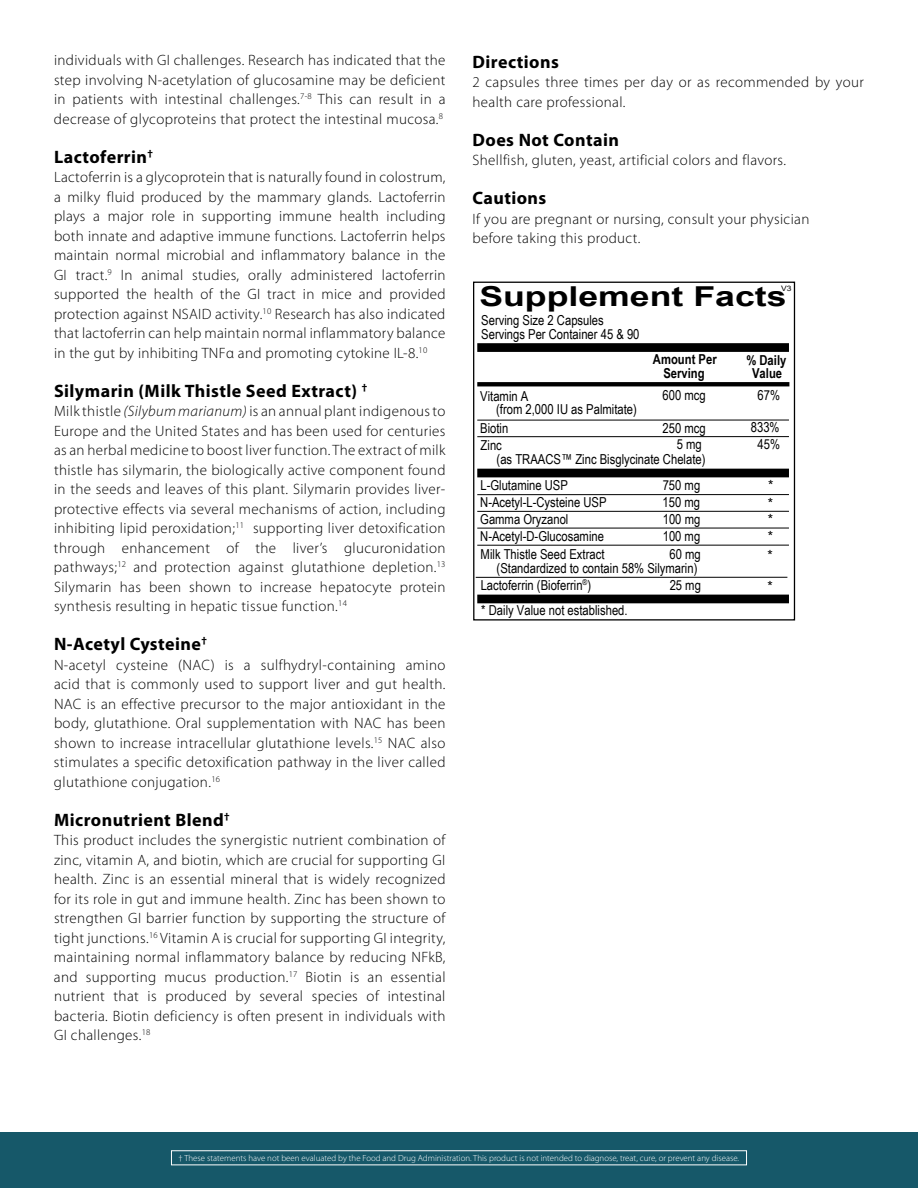
<style>
.page{position:relative;width:918px;height:1188px;background:#fff}
.page>*{position:absolute;margin:0;border:0;box-sizing:border-box;transform-origin:0 0}
.t1{font:700 27.45px "Arial";color:#000;scale:1.3 1}
.t2{font:700 18px "Myriad Pro";letter-spacing:.025em;color:#000}
.t3{font:300 15px/19.5px "Myriad Pro";letter-spacing:.025em;color:#000;text-align:justify}
.t4{font:13.65px/17.2px "Arial Narrow";color:#000}
.t5{font:700 13.65px/14.1px "Arial Narrow";color:#000;text-align:center}
.t6{font:13.65px/16.6px "Arial";color:#000;text-align:justify}
.t7{font:300 8.85px "Myriad Pro";color:#fff}
.t8{font:7.5px "Arial";color:#000;scale:1.13 1}
.s1{font-style:italic}
</style>
<div class="page">
<div style="left:0;top:1132px;width:918px;height:56px;background:#165869"></div>
<div style="left:171px;top:1150px;width:576px;height:15px;border:1px solid #fff"></div>
<div style="left:473px;top:282px;width:322px;height:339px;border:1px solid #000"></div>
<div style="left:477px;top:343px;width:312px;height:9px;background:#000"></div>
<svg style="left:477px;top:382px;width:312px;height:4px"></svg>
<div style="left:477px;top:595px;width:312px;height:8px;background:#000"></div>
<div style="left:477px;top:469px;width:312px;height:8px;background:#000"></div>
<hr style="left:477px;top:511px;width:312px;height:1px;background:#000">
<hr style="left:477px;top:494px;width:312px;height:1px;background:#000">
<hr style="left:477px;top:528px;width:312px;height:1px;background:#000">
<hr style="left:477px;top:545px;width:312px;height:1px;background:#000">
<hr style="left:476px;top:577px;width:311px;height:1px;background:#000">
<hr style="left:477px;top:420px;width:312px;height:1px;background:#000">
<hr style="left:477px;top:436px;width:312px;height:1px;background:#000">
<p class="t3" style="left:54px;top:50px;width:393px">individuals with GI challenges. Research has indicated that the step involving N-acetylation of glucosamine may be deficient in patients with intestinal challenges.<sup>7-8</sup> This can result in a decrease of glycoproteins that protect the intestinal mucosa.<sup>8</sup></p>
<p class="t2" style="left:54px;top:145px;width:101px">Lactoferrin<sup>†</sup></p>
<p class="t3" style="left:54px;top:167px;width:393px">Lactoferrin is a glycoprotein that is naturally found in colostrum, a milky fluid produced by the mammary glands. Lactoferrin plays a major role in supporting immune health including both innate and adaptive immune functions. Lactoferrin helps maintain normal microbial and inflammatory balance in the GI tract.<sup>9</sup> In animal studies, orally administered lactoferrin supported the health of the GI tract in mice and provided protection against NSAID activity.<sup>10</sup> Research has also indicated that lactoferrin can help maintain normal inflammatory balance in the gut by inhibiting TNFα and promoting cytokine IL-8.<sup>10</sup></p>
<p class="t2" style="left:54px;top:379px;width:315px">Silymarin (Milk Thistle Seed Extract) <sup>†</sup></p>
<p class="t3" style="left:54px;top:401px;width:393px">Milk thistle <span class="s1">(Silybum marianum)</span> is an annual plant indigenous to Europe and the United States and has been used for centuries as an herbal medicine to boost liver function. The extract of milk thistle has silymarin, the biologically active component found in the seeds and leaves of this plant. Silymarin provides liver&shy;protective effects via several mechanisms of action, including inhibiting lipid peroxidation;<sup>11</sup> supporting liver detoxification through enhancement of the liver’s glucuronidation pathways;<sup>12</sup> and protection against glutathione depletion.<sup>13<br></sup>Silymarin has been shown to increase hepatocyte protein synthesis resulting in hepatic tissue function.<sup>14</sup></p>
<p class="t2" style="left:54px;top:632px;width:155px">N-Acetyl Cysteine<sup>†</sup></p>
<p class="t3" style="left:54px;top:655px;width:393px">N-acetyl cysteine (NAC) is a sulfhydryl-containing amino acid that is commonly used to support liver and gut health.<br>NAC is an effective precursor to the major antioxidant in the body, glutathione. Oral supplementation with NAC has been shown to increase intracellular glutathione levels.<sup>15</sup> NAC also stimulates a specific detoxification pathway in the liver called glutathione conjugation.<sup>16</sup></p>
<p class="t2" style="left:54px;top:808px;width:177px">Micronutrient Blend<sup>†</sup></p>
<p class="t3" style="left:54px;top:830px;width:393px">This product includes the synergistic nutrient combination of zinc, vitamin A, and biotin, which are crucial for supporting GI health. Zinc is an essential mineral that is widely recognized for its role in gut and immune health. Zinc has been shown to strengthen GI barrier function by supporting the structure of tight junctions.<sup>16</sup> Vitamin A is crucial for supporting GI integrity, maintaining normal inflammatory balance by reducing NFkB, and supporting mucus production.<sup>17</sup> Biotin is an essential nutrient that is produced by several species of intestinal bacteria. Biotin deficiency is often present in individuals with GI challenges.<sup>18</sup></p>
<p class="t2" style="left:472px;top:50px;width:88px">Directions</p>
<p class="t3" style="left:472px;top:72px;width:393px">2 capsules three times per day or as recommended by your health care professional.</p>
<p class="t2" style="left:472px;top:128px;width:148px">Does Not Contain</p>
<p class="t3" style="left:472px;top:150px;width:315px">Shellfish, gluten, yeast, artificial colors and flavors.</p>
<p class="t2" style="left:472px;top:186px;width:75px">Cautions</p>
<p class="t3" style="left:472px;top:209px;width:338px">If you are pregnant or nursing, consult your physician before taking this product.</p>
<p class="t8" style="left:781px;top:283px;width:11px">V3</p>
<h1 class="t1" style="left:479px;top:277px;width:238px">Supplement Facts</h1>
<p class="t4" style="left:481px;top:311px;width:124px">Serving Size 2 Capsules</p>
<p class="t4" style="left:481px;top:325px;width:160px">Servings Per Container 45 &amp; 90</p>
<p class="t5" style="left:653px;top:352px;width:65px">Amount Per<br>Serving</p>
<p class="t5" style="left:746px;top:353px;width:42px;line-height:12.9px">% Daily<br>Value</p>
<p class="t4" style="left:496px;top:389px;width:142px;line-height:13.6px;text-indent:-16px">Vitamin A<br>(from 2,000 IU as Palmitate)</p>
<p class="t4" style="left:663px;top:386px;width:45px">600 mcg</p>
<p class="t4" style="left:758px;top:387px;width:24px">67%</p>
<p class="t4" style="left:480px;top:419px;width:30px">Biotin</p>
<p class="t4" style="left:663px;top:419px;width:45px">250 mcg</p>
<p class="t4" style="left:751px;top:418px;width:30px">833%</p>
<p class="t4" style="left:677px;top:436px;width:27px">5 mg</p>
<p class="t4" style="left:758px;top:435px;width:24px">45%</p>
<p class="t4" style="left:497px;top:438px;width:210px;line-height:13.6px;text-indent:-16px">Zinc<br>(as TRAACS™ Zinc Bisglycinate Chelate)</p>
<p class="t4" style="left:663px;top:476px;width:39px;text-align:justify">750 mg 150 mg 100 mg 100 mg</p>
<p class="t4" style="left:670px;top:545px;width:33px">60 mg</p>
<p class="t4" style="left:480px;top:476px;width:128px">L-Glutamine USP<br>N-Acetyl-L-Cysteine USP<br>Gamma Oryzanol<br>N-Acetyl-D-Glucosamine<br>Milk Thistle Seed Extract</p>
<p class="t4" style="left:497px;top:559px;width:202px">(Standardized to contain 58% Silymarin)</p>
<p class="t4" style="left:481px;top:602px;width:148px">* Daily Value not established.</p>
<p class="t6" style="left:768px;top:477px;width:7px">*</p>
<p class="t6" style="left:768px;top:494px;width:7px">* * *</p>
<p class="t6" style="left:767px;top:546px;width:7px">*</p>
<p class="t4" style="left:481px;top:576px;width:112px">Lactoferrin (Bioferrin<sup>®</sup>)</p>
<p class="t4" style="left:670px;top:576px;width:33px">25 mg</p>
<p class="t6" style="left:767px;top:578px;width:7px">*</p>
<p class="t7" style="left:179px;top:1153px;width:562px">† These statements have not been evaluated by the Food and Drug Administration. This product is not intended to diagnose, treat, cure, or prevent any disease.</p>
</div>
